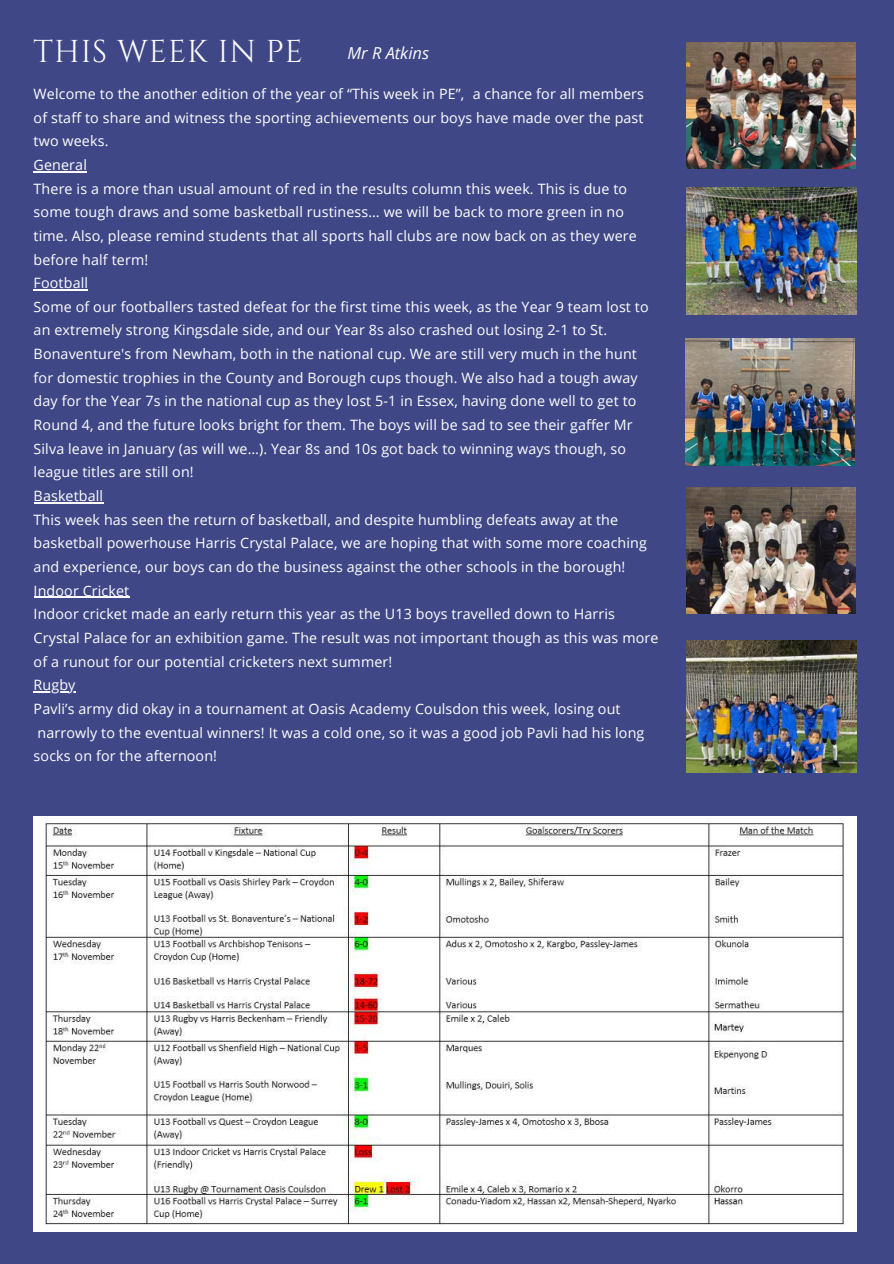
<style>
.page{position:relative;width:894px;height:1264px;background:#fff}
.page>*{position:absolute;margin:0;border:0;box-sizing:border-box;transform-origin:0 0}
.t1{font:31.5px "Cinzel";letter-spacing:.03em;color:#fdfcfc}
.t2{font:italic 16.5px "Open Sans";color:#fdfcfc}
.t3{font:14.25px/23.7px "Open Sans";letter-spacing:.01em;color:#fff}
</style>
<div class="page">
<div style="left:0;top:0;width:893px;height:1263px;background:#3f4786"></div>
<img style="left:686px;top:43px;width:169px;height:126px">
<img style="left:686px;top:187px;width:169px;height:128px">
<img style="left:685px;top:338px;width:169px;height:127px">
<img style="left:34px;top:816px;width:822px;height:415px">
<img style="left:686px;top:488px;width:169px;height:126px">
<img style="left:686px;top:640px;width:169px;height:132px">
<hr style="left:34px;top:171px;width:53px;height:1px;background:#fff">
<hr style="left:34px;top:289px;width:54px;height:1px;background:#fff">
<hr style="left:34px;top:502px;width:69px;height:1px;background:#fff">
<hr style="left:34px;top:597px;width:95px;height:1px;background:#fff">
<hr style="left:34px;top:691px;width:42px;height:1px;background:#fff">
<p class="t1" style="left:34px;top:32px;width:271px">THIS WEEK IN PE</p>
<p class="t2" style="left:347px;top:41px;width:83px">Mr R Atkins</p>
<p class="t3" style="left:34px;top:81px;width:611px;text-align:justify">Welcome to the another edition of the year of “This week in PE”, a chance for all members of staff to share and witness the sporting achievements our boys have made over the past two weeks.</p>
<p class="t3" style="left:34px;top:152px;width:55px">General</p>
<p class="t3" style="left:34px;top:176px;width:604px">There is a more than usual amount of red in the results column this week. This is due to some tough draws and some basketball rustiness… we will be back to more green in no time. Also, please remind students that all sports hall clubs are now back on as they were before half term!</p>
<p class="t3" style="left:34px;top:271px;width:56px">Football</p>
<p class="t3" style="left:34px;top:294px;width:616px">Some of our footballers tasted defeat for the first time this week, as the Year 9 team lost to an extremely strong Kingsdale side, and our Year 8s also crashed out losing 2-1 to St.<br>Bonaventure's from Newham, both in the national cup. We are still very much in the hunt for domestic trophies in the County and Borough cups though. We also had a tough away day for the Year 7s in the national cup as they lost 5-1 in Essex, having done well to get to Round 4, and the future looks bright for them. The boys will be sad to see their gaffer Mr Silva leave in January (as will we…). Year 8s and 10s got back to winning ways though, so league titles are still on!</p>
<p class="t3" style="left:34px;top:483px;width:71px">Basketball</p>
<p class="t3" style="left:34px;top:507px;width:614px">This week has seen the return of basketball, and despite humbling defeats away at the basketball powerhouse Harris Crystal Palace, we are hoping that with some more coaching and experience, our boys can do the business against the other schools in the borough!</p>
<p class="t3" style="left:34px;top:578px;width:97px">Indoor Cricket</p>
<p class="t3" style="left:34px;top:602px;width:626px">Indoor cricket made an early return this year as the U13 boys travelled down to Harris<br>Crystal Palace for an exhibition game. The result was not important though as this was more of a runout for our potential cricketers next summer!</p>
<p class="t3" style="left:34px;top:673px;width:43px">Rugby</p>
<p class="t3" style="left:34px;top:696px;width:612px">Pavli’s army did okay in a tournament at Oasis Academy Coulsdon this week, losing out narrowly to the eventual winners! It was a cold one, so it was a good job Pavli had his long socks on for the afternoon!</p>
</div>
